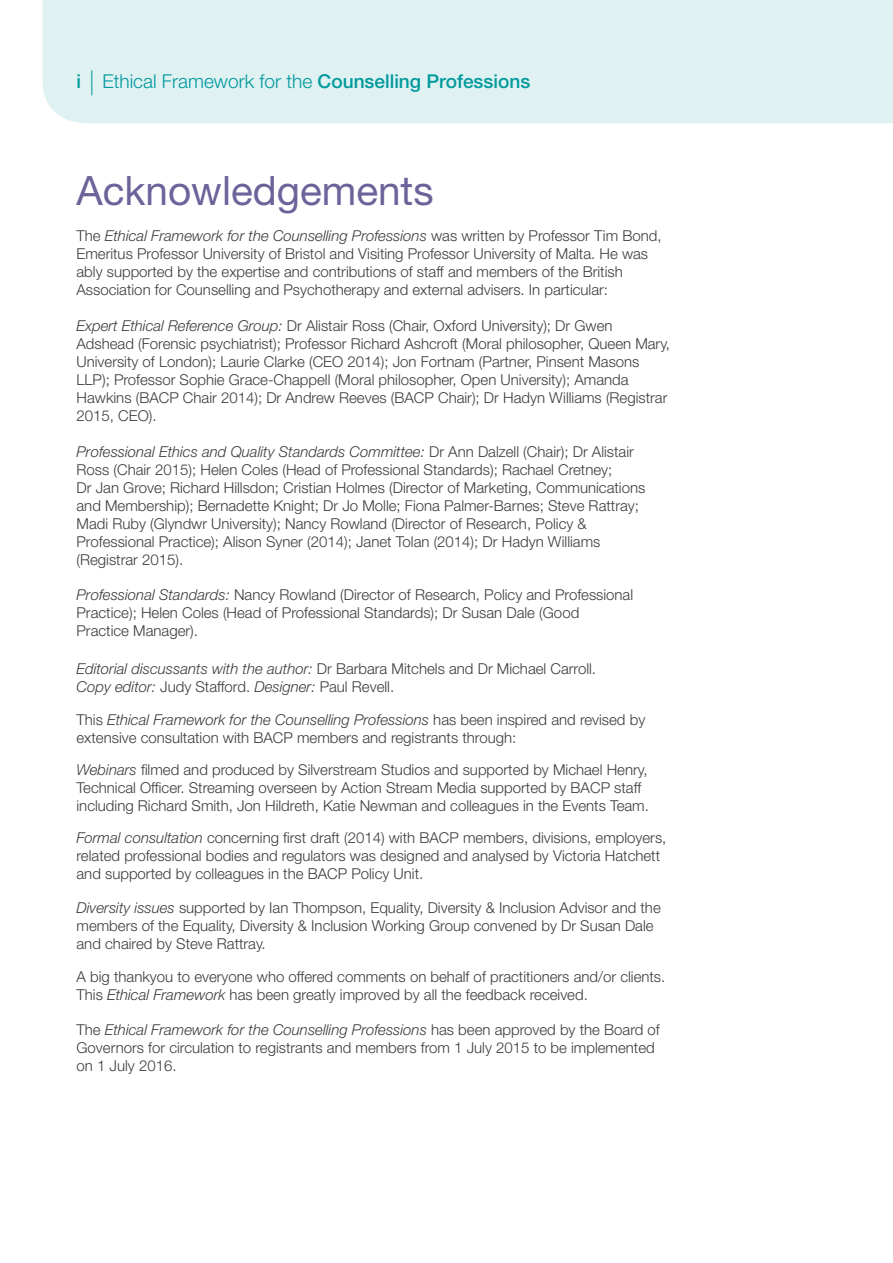
<style>
.page{position:relative;width:893px;height:1263px;background:#fff}
.page>*{position:absolute;margin:0;border:0;box-sizing:border-box;transform-origin:0 0}
.t1{font:40.5px "Helvetica Neue LT Std";color:#6c639a}
.t2{font:500 19.05px "Helvetica Neue LT Std";color:#009a9d}
.t3{font:300 15px/18px "Helvetica Neue LT Std";color:#3c3c3b}
.s1{font-weight:300;font-size:24.75px}
.s2{font-weight:300}
.s3{font-style:italic}
</style>
<div class="page">
<div style="left:43px;top:0;width:850px;height:123px;background:#e0f1f2"></div>
<p class="t2" style="left:77px;top:70px;width:455px">i <span class="s1">|</span> <span class="s2">Ethical Framework for the</span> Counselling Professions</p>
<h1 class="t1" style="left:77px;top:166px;width:359px">Acknowledgements</h1>
<p class="t3" style="left:77px;top:226px;width:586px">The <span class="s3">Ethical Framework for the Counselling Professions</span> was written by Professor Tim Bond, Emeritus Professor University of Bristol and Visiting Professor University of Malta. He was ably supported by the expertise and contributions of staff and members of the British Association for Counselling and Psychotherapy and external advisers. In particular:</p>
<p class="t3" style="left:77px;top:316px;width:595px"><span class="s3">Expert Ethical Reference Group:</span> Dr Alistair Ross (Chair, Oxford University); Dr Gwen Adshead (Forensic psychiatrist); Professor Richard Ashcroft (Moral philosopher, Queen Mary, University of London); Laurie Clarke (CEO 2014); Jon Fortnam (Partner, Pinsent Masons LLP); Professor Sophie Grace-Chappell (Moral philosopher, Open University); Amanda Hawkins (BACP Chair 2014); Dr Andrew Reeves (BACP Chair); Dr Hadyn Williams (Registrar 2015, CEO).</p>
<p class="t3" style="left:77px;top:442px;width:570px"><span class="s3">Professional Ethics and Quality Standards Committee:</span> Dr Ann Dalzell (Chair); Dr Alistair Ross (Chair 2015); Helen Coles (Head of Professional Standards); Rachael Cretney;<br>Dr Jan Grove; Richard Hillsdon; Cristian Holmes (Director of Marketing, Communications and Membership); Bernadette Knight; Dr Jo Molle; Fiona Palmer-Barnes; Steve Rattray; Madi Ruby (Glyndwr University); Nancy Rowland (Director of Research, Policy &amp; Professional Practice); Alison Syner (2014); Janet Tolan (2014); Dr Hadyn Williams (Registrar 2015).</p>
<p class="t3" style="left:77px;top:585px;width:558px"><span class="s3">Professional Standards:</span> Nancy Rowland (Director of Research, Policy and Professional<br>Practice); Helen Coles (Head of Professional Standards); Dr Susan Dale (Good<br>Practice Manager).</p>
<p class="t3" style="left:77px;top:660px;width:521px"><span class="s3">Editorial discussants with the author:</span> Dr Barbara Mitchels and Dr Michael Carroll.<br><span class="s3">Copy editor:</span> Judy Stafford. <span class="s3">Designer:</span> Paul Revell.</p>
<p class="t3" style="left:77px;top:710px;width:570px">This <span class="s3">Ethical Framework for the Counselling Professions</span> has been inspired and revised by extensive consultation with BACP members and registrants through:</p>
<p class="t3" style="left:77px;top:760px;width:574px"><span class="s3">Webinars</span> filmed and produced by Silverstream Studios and supported by Michael Henry,<br>Technical Officer. Streaming overseen by Action Stream Media supported by BACP staff including Richard Smith, Jon Hildreth, Katie Newman and colleagues in the Events Team.</p>
<p class="t3" style="left:77px;top:828px;width:591px"><span class="s3">Formal consultation</span> concerning first draft (2014) with BACP members, divisions, employers, related professional bodies and regulators was designed and analysed by Victoria Hatchett and supported by colleagues in the BACP Policy Unit.</p>
<p class="t3" style="left:77px;top:898px;width:586px"><span class="s3">Diversity issues</span> supported by Ian Thompson, Equality, Diversity &amp; Inclusion Advisor and the members of the Equality, Diversity &amp; Inclusion Working Group convened by Dr Susan Dale and chaired by Steve Rattray.</p>
<p class="t3" style="left:77px;top:967px;width:590px">A big thankyou to everyone who offered comments on behalf of practitioners and/or clients.<br>This <span class="s3">Ethical Framework</span> has been greatly improved by all the feedback received.</p>
<p class="t3" style="left:77px;top:1020px;width:585px">The <span class="s3">Ethical Framework for the Counselling Professions</span> has been approved by the Board of<br>Governors for circulation to registrants and members from 1 July 2015 to be implemented on 1 July 2016.</p>
</div>
